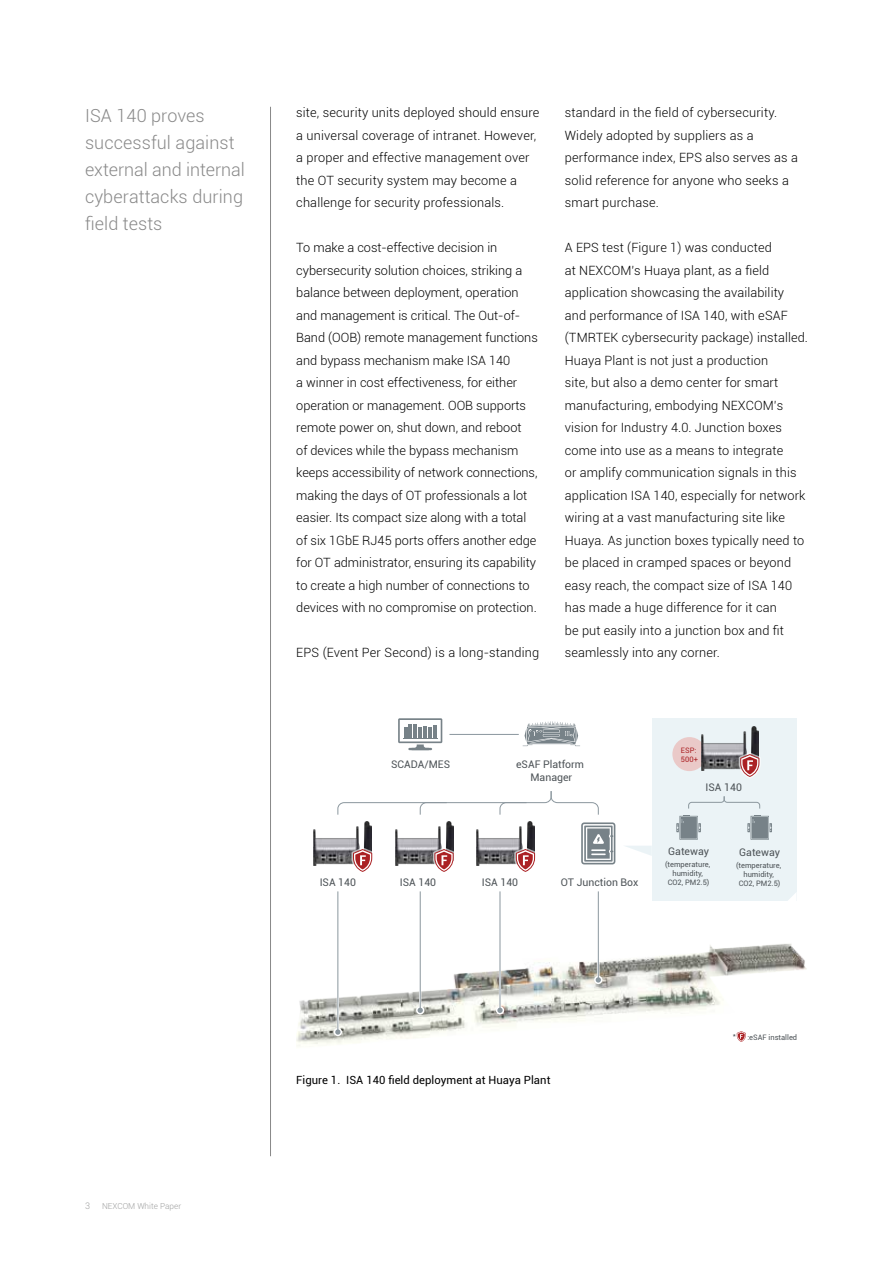
<style>
.page{position:relative;width:893px;height:1263px;background:#fff}
.page>*{position:absolute;margin:0;border:0;box-sizing:border-box;transform-origin:0 0}
.t1{font:300 18px/27px "Roboto";letter-spacing:.005em;color:#898989}
.t2{font:300 12.75px/22.5px "Roboto";letter-spacing:.01em;color:#000}
.t3{font:11.25px "Roboto";letter-spacing:.005em;color:#000}
.t4{font:10.5px/12.6px "Roboto";color:#4d5357;text-align:center}
.t5{font:300 9px "Roboto";color:#9fa0a0}
.t6{font:300 8.25px "Roboto";color:#9fa0a0}
.t7{font:7.5px/9px "Roboto";color:#4d5357;text-align:center}
.t8{font:7.5px/9px "Roboto";letter-spacing:.01em;color:#ab2124}
</style>
<div class="page">
<hr style="left:270px;top:107px;width:1px;height:1049px;background:#898989">
<img style="left:296px;top:850px;width:510px;height:196px">
<svg style="left:735px;top:1030px;width:12px;height:13px"></svg>
<div style="left:652px;top:718px;width:144px;height:183px;background:#ebf3f6"></div>
<hr style="left:337px;top:891px;width:2px;height:141px;background:#fff">
<hr style="left:419px;top:891px;width:2px;height:119px;background:#fff">
<hr style="left:499px;top:891px;width:2px;height:119px;background:#fff">
<hr style="left:597px;top:891px;width:2px;height:89px;background:#fff">
<svg style="left:523px;top:721px;width:57px;height:25px"></svg>
<div style="left:334px;top:1029px;width:7px;height:6px;background:#8b979e;border-radius:50%"></div>
<div style="left:334px;top:1028px;width:8px;height:8px;border:2px solid #fff;border-radius:50%"></div>
<hr style="left:337px;top:891px;width:1px;height:141px;background:#8b979e">
<img style="left:314px;top:822px;width:58px;height:43px">
<svg style="left:351px;top:847px;width:23px;height:26px"></svg>
<div style="left:417px;top:1007px;width:7px;height:7px;background:#8b979e;border-radius:50%"></div>
<div style="left:416px;top:1006px;width:8px;height:8px;border:2px solid #fff;border-radius:50%"></div>
<hr style="left:420px;top:891px;width:1px;height:119px;background:#8b979e">
<img style="left:395px;top:822px;width:58px;height:43px">
<svg style="left:433px;top:847px;width:22px;height:26px"></svg>
<div style="left:497px;top:1007px;width:6px;height:7px;background:#8b979e;border-radius:50%"></div>
<div style="left:496px;top:1006px;width:8px;height:8px;border:2px solid #fff;border-radius:50%"></div>
<hr style="left:500px;top:891px;width:1px;height:119px;background:#8b979e">
<div style="left:595px;top:976px;width:7px;height:7px;background:#8b979e;border-radius:50%"></div>
<div style="left:594px;top:976px;width:8px;height:8px;border:2px solid #fff;border-radius:50%"></div>
<hr style="left:598px;top:891px;width:1px;height:89px;background:#8b979e">
<img style="left:477px;top:822px;width:57px;height:43px">
<svg style="left:514px;top:847px;width:23px;height:26px"></svg>
<svg style="left:581px;top:822px;width:34px;height:42px"></svg>
<svg style="left:623px;top:846px;width:29px;height:10px"></svg>
<svg style="left:788px;top:893px;width:8px;height:8px"></svg>
<svg style="left:337px;top:791px;width:262px;height:24px"></svg>
<svg style="left:398px;top:718px;width:44px;height:32px"></svg>
<hr style="left:428px;top:727px;width:4px;height:12px;background:#778288">
<hr style="left:433px;top:725px;width:3px;height:14px;background:#778288">
<hr style="left:423px;top:727px;width:4px;height:12px;background:#778288">
<hr style="left:449px;top:734px;width:70px;height:1px;background:#8b979e">
<div style="left:672px;top:737px;width:34px;height:34px;background:#eac9c8;border-radius:50%"></div>
<img style="left:701px;top:727px;width:58px;height:43px">
<svg style="left:739px;top:753px;width:22px;height:25px"></svg>
<svg style="left:676px;top:796px;width:96px;height:44px"></svg>
<h1 class="t1" style="left:85px;top:101px;width:161px">ISA 140 proves successful against external and internal cyberattacks during field tests</h1>
<p class="t2" style="left:296px;top:101px;width:245px">site, security units deployed should ensure a universal coverage of intranet. However, a proper and effective management over the OT security system may become a challenge for security professionals.</p>
<p class="t2" style="left:296px;top:236px;width:243px">To make a cost-effective decision in cybersecurity solution choices, striking a balance between deployment, operation and management is critical. The Out-of-Band (OOB) remote management functions and bypass mechanism make ISA 140<br>a winner in cost effectiveness, for either operation or management. OOB supports remote power on, shut down, and reboot<br>of devices while the bypass mechanism keeps accessibility of network connections, making the days of OT professionals a lot easier. Its compact size along with a total of six 1GbE RJ45 ports offers another edge for OT administrator, ensuring its capability to create a high number of connections to devices with no compromise on protection.</p>
<p class="t2" style="left:296px;top:641px;width:245px">EPS (Event Per Second) is a long-standing</p>
<p class="t2" style="left:565px;top:101px;width:235px">standard in the field of cybersecurity.<br>Widely adopted by suppliers as a performance index, EPS also serves as a solid reference for anyone who seeks a smart purchase.</p>
<p class="t2" style="left:565px;top:236px;width:245px">A EPS test (Figure 1) was conducted<br>at NEXCOM’s Huaya plant, as a field application showcasing the availability and performance of ISA 140, with eSAF (TMRTEK cybersecurity package) installed.<br>Huaya Plant is not just a production<br>site, but also a demo center for smart manufacturing, embodying NEXCOM’s vision for Industry 4.0. Junction boxes come into use as a means to integrate<br>or amplify communication signals in this application ISA 140, especially for network wiring at a vast manufacturing site like Huaya. As junction boxes typically need to be placed in cramped spaces or beyond easy reach, the compact size of ISA 140 has made a huge difference for it can<br>be put easily into a junction box and fit seamlessly into any corner.</p>
<p class="t5" style="left:85px;top:1200px;width:6px">3</p>
<p class="t6" style="left:102px;top:1200px;width:81px">NEXCOM White Paper</p>
<p class="t4" style="left:391px;top:758px;width:61px">SCADA/MES</p>
<p class="t4" style="left:320px;top:875px;width:38px">ISA 140</p>
<p class="t4" style="left:400px;top:875px;width:38px">ISA 140</p>
<p class="t4" style="left:516px;top:757px;width:69px">eSAF Platform<br>Manager</p>
<p class="t4" style="left:482px;top:875px;width:38px">ISA 140</p>
<p class="t4" style="left:561px;top:875px;width:79px">OT Junction Box</p>
<p class="t8" style="left:681px;top:745px;width:19px">ESP:<br>500+</p>
<p class="t4" style="left:705px;top:780px;width:38px">ISA 140</p>
<p class="t4" style="left:668px;top:845px;width:42px">Gateway</p>
<p class="t7" style="left:665px;top:860px;width:47px">(temperature, humidity,<br>CO2, PM2.5)</p>
<p class="t4" style="left:739px;top:845px;width:42px">Gateway</p>
<p class="t7" style="left:736px;top:860px;width:47px">(temperature, humidity,<br>CO2, PM2.5)</p>
<p class="t3" style="left:296px;top:1072px;width:256px">Figure 1. ISA 140 field deployment at Huaya Plant</p>
<p class="t7" style="left:733px;top:1032px;width:66px">* :eSAF installed</p>
</div>
